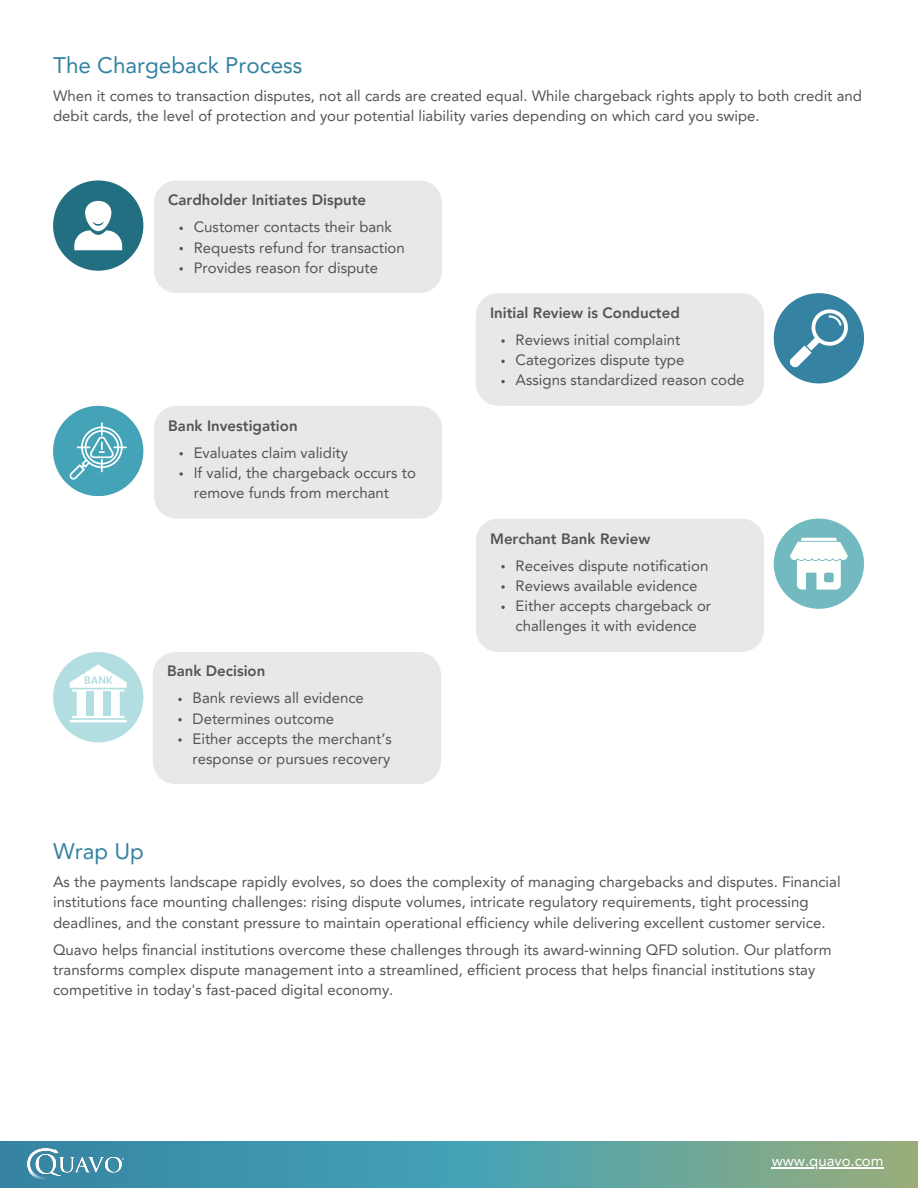
<style>
.page{position:relative;width:918px;height:1188px;background:#fff}
.page>*{position:absolute;margin:0;border:0;box-sizing:border-box;transform-origin:0 0}
.t1{font:22.5px "Avenir LT Pro";color:#3582a2}
.t2{font:15px/20.2px "Avenir LT Pro";color:#545454}
.t3{font:800 15px "Avenir LT Pro";color:#545454}
.t4{font:15px "Avenir LT Pro";color:#fff}
</style>
<div class="page">
<svg style="left:0;top:1141px;width:918px;height:47px"></svg>
<img style="left:27px;top:1148px;width:97px;height:32px">
<svg style="left:774px;top:293px;width:90px;height:90px"></svg>
<div style="left:53px;top:180px;width:90px;height:90px;background:#216f81;border-radius:50%"></div>
<svg style="left:74px;top:201px;width:48px;height:49px"></svg>
<svg style="left:53px;top:406px;width:90px;height:90px"></svg>
<div style="left:774px;top:519px;width:90px;height:90px;background:#73bac0;border-radius:50%"></div>
<svg style="left:790px;top:538px;width:58px;height:52px"></svg>
<svg style="left:53px;top:652px;width:90px;height:90px"></svg>
<div style="left:154px;top:180px;width:288px;height:113px;background:#e8e8e8;border-radius:22px"></div>
<hr style="left:772px;top:1167px;width:112px;height:1px;background:#fff">
<svg style="left:179px;top:227px;width:4px;height:3px"></svg>
<svg style="left:179px;top:247px;width:4px;height:3px"></svg>
<svg style="left:179px;top:267px;width:4px;height:4px"></svg>
<div style="left:476px;top:293px;width:288px;height:113px;background:#e8e8e8;border-radius:22px"></div>
<svg style="left:501px;top:339px;width:4px;height:4px"></svg>
<svg style="left:501px;top:360px;width:4px;height:3px"></svg>
<svg style="left:501px;top:380px;width:4px;height:3px"></svg>
<div style="left:154px;top:406px;width:288px;height:113px;background:#e8e8e8;border-radius:22px"></div>
<svg style="left:179px;top:452px;width:4px;height:3px"></svg>
<svg style="left:179px;top:472px;width:4px;height:4px"></svg>
<div style="left:476px;top:519px;width:288px;height:133px;background:#e8e8e8;border-radius:22px"></div>
<svg style="left:501px;top:565px;width:4px;height:3px"></svg>
<svg style="left:501px;top:585px;width:4px;height:4px"></svg>
<svg style="left:501px;top:606px;width:4px;height:3px"></svg>
<div style="left:153px;top:652px;width:288px;height:132px;background:#e8e8e8;border-radius:22px"></div>
<svg style="left:178px;top:698px;width:4px;height:3px"></svg>
<svg style="left:178px;top:718px;width:4px;height:3px"></svg>
<svg style="left:178px;top:738px;width:4px;height:4px"></svg>
<p class="t1" style="left:53px;top:56px;width:251px">The Chargeback Process</p>
<h2 class="t2" style="left:53px;top:87px;width:810px">When it comes to transaction disputes, not all cards are created equal. While chargeback rights apply to both credit and debit cards, the level of protection and your potential liability varies depending on which card you swipe.</h2>
<p class="t3" style="left:168px;top:194px;width:199px">Cardholder Initiates Dispute</p>
<h2 class="t2" style="left:194px;top:218px;width:200px">Customer contacts their bank</h2>
<p class="t2" style="left:194px;top:239px;width:213px">Requests refund for transaction</p>
<p class="t2" style="left:194px;top:259px;width:186px">Provides reason for dispute</p>
<p class="t3" style="left:168px;top:419px;width:131px">Bank Investigation</p>
<h2 class="t2" style="left:194px;top:444px;width:156px">Evaluates claim validity</h2>
<p class="t2" style="left:194px;top:464px;width:224px">If valid, the chargeback occurs to remove funds from merchant</p>
<p class="t3" style="left:167px;top:665px;width:100px">Bank Decision</p>
<p class="t2" style="left:193px;top:689px;width:173px">Bank reviews all evidence</p>
<p class="t2" style="left:193px;top:710px;width:143px">Determines outcome</p>
<p class="t2" style="left:193px;top:730px;width:201px">Either accepts the merchant’s response or pursues recovery</p>
<p class="t3" style="left:490px;top:307px;width:191px">Initial Review is Conducted</p>
<h2 class="t2" style="left:516px;top:331px;width:166px">Reviews initial complaint</h2>
<p class="t2" style="left:516px;top:351px;width:170px">Categorizes dispute type</p>
<p class="t2" style="left:516px;top:372px;width:230px">Assigns standardized reason code</p>
<p class="t3" style="left:490px;top:532px;width:162px">Merchant Bank Review</p>
<p class="t2" style="left:516px;top:557px;width:194px">Receives dispute notification</p>
<p class="t2" style="left:516px;top:577px;width:183px">Reviews available evidence</p>
<h2 class="t2" style="left:516px;top:597px;width:197px">Either accepts chargeback or challenges it with evidence</h2>
<p class="t1" style="left:53px;top:842px;width:92px">Wrap Up</p>
<p class="t2" style="left:53px;top:873px;width:789px">As the payments landscape rapidly evolves, so does the complexity of managing chargebacks and disputes. Financial institutions face mounting challenges: rising dispute volumes, intricate regulatory requirements, tight processing deadlines, and the constant pressure to maintain operational efficiency while delivering excellent customer service.</p>
<p class="t2" style="left:53px;top:941px;width:780px">Quavo helps financial institutions overcome these challenges through its award-winning QFD solution. Our platform transforms complex dispute management into a streamlined, efficient process that helps financial institutions stay competitive in today's fast-paced digital economy.</p>
<p class="t4" style="left:772px;top:1155px;width:113px">www.quavo.com</p>
</div>
